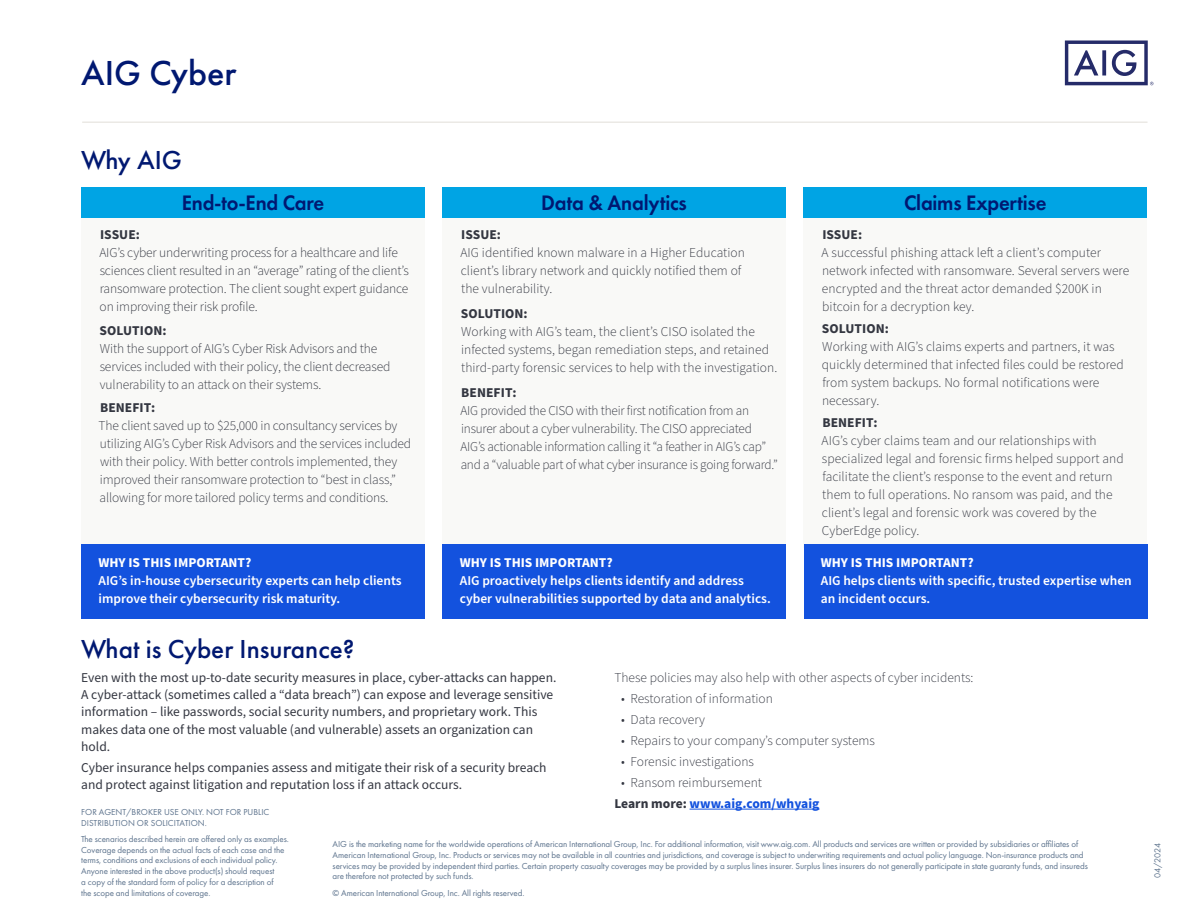
<style>
.page{position:relative;width:1188px;height:918px;background:#fff}
.page>*{position:absolute;margin:0;border:0;box-sizing:border-box;transform-origin:0 0}
.t1{font:500 36px "Futura PT";color:#001871}
.Sub_Head_1{font:500 27px "Futura PT";color:#001871}
.Sub-head_2{font:600 21.75px "Futura PT";letter-spacing:-.01em;color:#001871;scale:.95 1}
.Body_Copy_grey-box{font:300 13.5px/18px "Source Sans Pro";letter-spacing:-.01em;color:#343741}
.t2{font:13.5px/17.2px "Source Sans Pro";color:#343741}
.SmallBlueBox{font:600 13.5px/18px "Source Sans Pro";color:#fff}
.Body_Copy{font:300 13.5px "Source Sans Pro";color:#343741}
.Body_Copy-2{font:700 13.5px "Source Sans Pro";color:#1352de}
.Disclaimer{font:9px/10.8px "Futura PT";letter-spacing:-.01em;color:#5d738d}
.s1{font-weight:700}
.s2{color:#343741}
</style>
<div class="page">
<hr style="left:82px;top:122px;width:1066px;height:1px;background:#ebe9e5">
<hr style="left:690px;top:809px;width:129px;height:1px;background:#1352de">
<div style="left:81px;top:187px;width:344px;height:31px;background:#00a4e4"></div>
<div style="left:442px;top:187px;width:344px;height:31px;background:#00a4e4"></div>
<div style="left:803px;top:187px;width:344px;height:31px;background:#00a4e4"></div>
<div style="left:81px;top:218px;width:344px;height:330px;background:#f9f9f7"></div>
<div style="left:442px;top:218px;width:344px;height:330px;background:#f9f9f7"></div>
<div style="left:803px;top:218px;width:344px;height:330px;background:#f9f9f7"></div>
<div style="left:81px;top:545px;width:344px;height:74px;background:#1352de"></div>
<div style="left:442px;top:545px;width:344px;height:74px;background:#1352de"></div>
<div style="left:804px;top:545px;width:344px;height:74px;background:#1352de"></div>
<svg style="left:1065px;top:40px;width:88px;height:45px"></svg>
<p class="t1" style="left:81px;top:52px;width:157px">AIG Cyber</p>
<h2 class="Sub_Head_1" style="left:81px;top:144px;width:103px">Why AIG</h2>
<h3 class="Sub-head_2" style="left:182px;top:189px;width:151px">End-to-End Care</h3>
<h3 class="Sub-head_2" style="left:541px;top:189px;width:155px">Data &amp; Analytics</h3>
<h3 class="Sub-head_2" style="left:904px;top:189px;width:151px">Claims Expertise</h3>
<p class="Body_Copy_grey-box" style="left:99px;top:226px;width:311px"><span class="s1">ISSUE:<br></span>AIG’s cyber underwriting process for a healthcare and life sciences client resulted in an “average” rating of the client’s ransomware protection. The client sought expert guidance on improving their risk profile.</p>
<p class="Body_Copy_grey-box" style="left:100px;top:321px;width:292px"><span class="s1">SOLUTION:<br></span>With the support of AIG’s Cyber Risk Advisors and the services included with their policy, the client decreased vulnerability to an attack on their systems.</p>
<p class="Body_Copy_grey-box" style="left:99px;top:399px;width:314px"><span class="s1">BENEFIT:<br></span>The client saved up to $25,000 in consultancy services by utilizing AIG’s Cyber Risk Advisors and the services included with their policy. With better controls implemented, they improved their ransomware protection to “best in class,” allowing for more tailored policy terms and conditions.</p>
<p class="Body_Copy_grey-box" style="left:461px;top:226px;width:286px"><span class="s1">ISSUE:<br></span>AIG identified known malware in a Higher Education client’s library network and quickly notified them of the vulnerability.</p>
<p class="Body_Copy_grey-box" style="left:461px;top:305px;width:318px"><span class="s1">SOLUTION:<br></span>Working with AIG’s team, the client’s CISO isolated the infected systems, began remediation steps, and retained third-party forensic services to help with the investigation.</p>
<p class="Body_Copy_grey-box" style="left:461px;top:384px;width:319px"><span class="s1">BENEFIT:<br></span>AIG provided the CISO with their first notification from an insurer about a cyber vulnerability. The CISO appreciated AIG’s actionable information calling it “a feather in AIG’s cap” and a “valuable part of what cyber insurance is going forward.”</p>
<p class="Body_Copy_grey-box" style="left:822px;top:226px;width:309px"><span class="s1">ISSUE:<br></span>A successful phishing attack left a client’s computer network infected with ransomware. Several servers were encrypted and the threat actor demanded $200K in bitcoin for a decryption key.</p>
<p class="Body_Copy_grey-box" style="left:822px;top:320px;width:303px"><span class="s1">SOLUTION:<br></span>Working with AIG’s claims experts and partners, it was quickly determined that infected files could be restored from system backups. No formal notifications were necessary.</p>
<p class="Body_Copy_grey-box" style="left:822px;top:414px;width:304px"><span class="s1">BENEFIT:<br></span>AIG’s cyber claims team and our relationships with specialized legal and forensic firms helped support and facilitate the client’s response to the event and return them to full operations. No ransom was paid, and the client’s legal and forensic work was covered by the CyberEdge policy.</p>
<p class="SmallBlueBox" style="left:99px;top:554px;width:305px"><span class="s1">WHY IS THIS IMPORTANT?<br></span>AIG’s in-house cybersecurity experts can help clients improve their cybersecurity risk maturity.</p>
<p class="SmallBlueBox" style="left:460px;top:554px;width:313px"><span class="s1">WHY IS THIS IMPORTANT?<br></span>AIG proactively helps clients identify and address cyber vulnerabilities supported by data and analytics.</p>
<p class="SmallBlueBox" style="left:821px;top:554px;width:313px"><span class="s1">WHY IS THIS IMPORTANT?<br></span>AIG helps clients with specific, trusted expertise when an incident occurs.</p>
<h2 class="Sub_Head_1" style="left:81px;top:632px;width:275px">What is Cyber Insurance?</h2>
<p class="Body_Copy" style="left:614px;top:668px;width:361px">These policies may also help with other aspects of cyber incidents:</p>
<p class="Body_Copy" style="left:621px;top:689px;width:153px">• Restoration of information</p>
<p class="Body_Copy" style="left:621px;top:710px;width:85px">• Data recovery</p>
<p class="Body_Copy" style="left:621px;top:732px;width:255px">• Repairs to your company’s computer systems</p>
<p class="Body_Copy" style="left:621px;top:753px;width:134px">• Forensic investigations</p>
<p class="Body_Copy" style="left:621px;top:774px;width:142px">• Ransom reimbursement</p>
<p class="Body_Copy-2" style="left:614px;top:794px;width:206px"><span class="s2">Learn more:</span> www.aig.com/whyaig</p>
<p class="t2" style="left:81px;top:669px;width:477px">Even with the most up-to-date security measures in place, cyber-attacks can happen.<br>A cyber-attack (sometimes called a “data breach”) can expose and leverage sensitive information – like passwords, social security numbers, and proprietary work. This makes data one of the most valuable (and vulnerable) assets an organization can hold.</p>
<p class="t2" style="left:81px;top:759px;width:467px">Cyber insurance helps companies assess and mitigate their risk of a security breach and protect against litigation and reputation loss if an attack occurs.</p>
<p class="Disclaimer" style="left:81px;top:806px;width:190px">FOR AGENT/BROKER USE ONLY. NOT FOR PUBLIC<br>DISTRIBUTION OR SOLICITATION.</p>
<p class="Disclaimer" style="left:81px;top:833px;width:209px">The scenarios described herein are offered only as examples.<br>Coverage depends on the actual facts of each case and the terms, conditions and exclusions of each individual policy.<br>Anyone interested in the above product(s) should request<br>a copy of the standard form of policy for a description of<br>the scope and limitations of coverage.</p>
<p class="Disclaimer" style="left:333px;top:838px;width:757px">AIG is the marketing name for the worldwide operations of American International Group, Inc. For additional information, visit www.aig.com. All products and services are written or provided by subsidiaries or affiliates of American International Group, Inc. Products or services may not be available in all countries and jurisdictions, and coverage is subject to underwriting requirements and actual policy language. Non-insurance products and services may be provided by independent third parties. Certain property casualty coverages may be provided by a surplus lines insurer. Surplus lines insurers do not generally participate in state guaranty funds, and insureds are therefore not protected by such funds.</p>
<p class="Disclaimer" style="left:333px;top:887px;width:193px">© American International Group, Inc. All rights reserved.</p>
<p class="Disclaimer" style="left:1152px;top:878px;width:36px;rotate:-90deg">04/2024</p>
</div>
